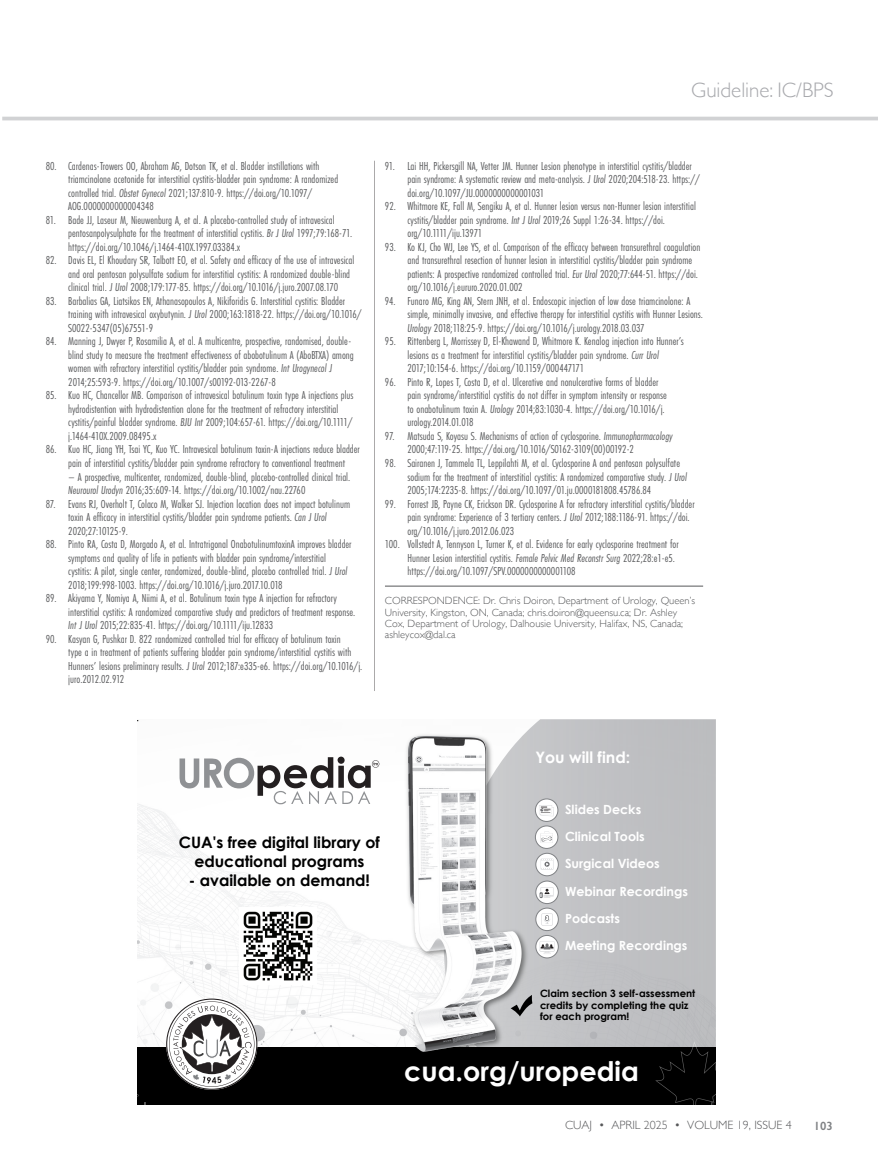
<style>
.page{position:relative;width:878px;height:1175px;background:#fff}
.page>*{position:absolute;margin:0;border:0;box-sizing:border-box;transform-origin:0 0}
.t1{font:700 27px "Century Gothic";color:#fff}
.RUN{font:300 21px "Gill Sans";color:#a8a9ad}
.t2{font:700 15.75px/18.9px "Century Gothic";color:#000;text-align:center}
.t3{font:700 15.75px "Century Gothic";color:#fff}
.t4{font:700 12.6px/27.3px "Century Gothic";color:#fff}
.t5{font:12px/13.5px "Futura PT Cond";color:#57585a}
.t6{font:300 12px "Gill Sans";color:#57585a}
.t7{font:600 12px "Gill Sans";color:#808285}
.PJ9-Blue_rule{font:300 10.5px/11.2px "Gill Sans";color:#57585a}
.t8{font:700 10.2px/11.2px "Century Gothic";color:#000}
.s1{font-style:italic}
</style>
<div class="page">
<hr style="left:374px;top:161px;width:1px;height:530px;background:#231f20">
<hr style="left:2px;top:117px;width:876px;height:3px;background:#d1d2d4">
<hr style="left:385px;top:586px;width:318px;height:1px;background:#57585a">
<img style="left:138px;top:721px;width:255px;height:326px">
<div style="left:534px;top:719px;width:182px;height:328px;background:#bfc0c3"></div>
<svg style="left:179px;top:756px;width:200px;height:48px"></svg>
<div style="left:138px;top:1047px;width:578px;height:57px;background:#000"></div>
<div style="left:535px;top:799px;width:23px;height:22px;background:#fff;border-radius:50%"></div>
<div style="left:535px;top:798px;width:23px;height:23px;border:1px solid #808285;border-radius:50%"></div>
<div style="left:535px;top:826px;width:23px;height:22px;background:#fff;border-radius:50%"></div>
<div style="left:535px;top:825px;width:23px;height:23px;border:1px solid #808285;border-radius:50%"></div>
<svg style="left:539px;top:805px;width:15px;height:11px"></svg>
<svg style="left:540px;top:831px;width:13px;height:12px"></svg>
<svg style="left:536px;top:881px;width:22px;height:22px"></svg>
<div style="left:535px;top:880px;width:23px;height:23px;border:1px solid #808285;border-radius:50%"></div>
<svg style="left:536px;top:853px;width:22px;height:22px"></svg>
<div style="left:535px;top:853px;width:23px;height:23px;border:1px solid #808285;border-radius:50%"></div>
<svg style="left:536px;top:908px;width:22px;height:22px"></svg>
<div style="left:535px;top:907px;width:23px;height:23px;border:1px solid #808285;border-radius:50%"></div>
<svg style="left:540px;top:858px;width:13px;height:11px"></svg>
<svg style="left:539px;top:887px;width:14px;height:11px"></svg>
<svg style="left:536px;top:935px;width:22px;height:23px"></svg>
<div style="left:535px;top:935px;width:23px;height:23px;border:1px solid #808285;border-radius:50%"></div>
<svg style="left:539px;top:941px;width:15px;height:13px"></svg>
<svg style="left:541px;top:913px;width:12px;height:12px"></svg>
<img style="left:393px;top:725px;width:141px;height:322px">
<img style="left:397px;top:727px;width:128px;height:325px">
<svg style="left:166px;top:998px;width:91px;height:91px"></svg>
<img style="left:239px;top:907px;width:78px;height:77px">
<svg style="left:510px;top:995px;width:22px;height:21px"></svg>
<svg style="left:655px;top:1041px;width:61px;height:63px"></svg>
<svg style="left:272px;top:721px;width:5px;height:5px"></svg>
<p class="RUN" style="left:691px;top:74px;width:144px">Guideline: IC/BPS</p>
<p class="t5" style="left:68px;top:159px;width:271px;text-indent:-22px">80. Cardenas-Trowers OO, Abraham AG, Dotson TK, et al. Bladder instillations with triamcinolone acetonide for interstitial cystitis-bladder pain syndrome: A randomized controlled trial. <span class="s1">Obstet Gynecol</span> 2021;137:810-9. https://doi.org/10.1097/ AOG.0000000000004348</p>
<p class="t5" style="left:68px;top:213px;width:285px;text-indent:-22px">81. Bade JJ, Laseur M, Nieuwenburg A, et al. A placebo-controlled study of intravesical pentosanpolysulphate for the treatment of interstitial cystitis. <span class="s1">Br J Urol</span> 1997;79:168-71. https://doi.org/10.1046/j.1464-410X.1997.03384.x</p>
<p class="t5" style="left:68px;top:254px;width:287px;text-indent:-22px">82. Davis EL, El Khoudary SR, Talbott EO, et al. Safety and efficacy of the use of intravesical and oral pentosan polysulfate sodium for interstitial cystitis: A randomized double-blind clinical trial. <span class="s1">J Urol</span> 2008;179:177-85. https://doi.org/10.1016/j.juro.2007.08.170</p>
<p class="t5" style="left:68px;top:294px;width:295px;text-indent:-22px">83. Barbalias GA, Liatsikos EN, Athanasopoulos A, Nikiforidis G. Interstitial cystitis: Bladder training with intravesical oxybutynin. <span class="s1">J Urol</span> 2000;163:1818-22. https://doi.org/10.1016/<br>S0022-5347(05)67551-9</p>
<p class="t5" style="left:68px;top:335px;width:287px;text-indent:-22px">84. Manning J, Dwyer P, Rosamilia A, et al. A multicentre, prospective, randomised, double&shy;blind study to measure the treatment effectiveness of abobotulinum A (AboBTXA) among women with refractory interstitial cystitis/bladder pain syndrome. <span class="s1">Int Urogynecol J </span>2014;25:593-9. https://doi.org/10.1007/s00192-013-2267-8</p>
<p class="t5" style="left:68px;top:389px;width:287px;text-indent:-22px">85. Kuo HC, Chancellor MB. Comparison of intravesical botulinum toxin type A injections plus hydrodistention with hydrodistention alone for the treatment of refractory interstitial cystitis/painful bladder syndrome. <span class="s1">BJU Int</span> 2009;104:657-61. https://doi.org/10.1111/ j.1464-410X.2009.08495.x</p>
<p class="t5" style="left:68px;top:443px;width:293px;text-indent:-22px">86. Kuo HC, Jiang YH, Tsai YC, Kuo YC. Intravesical botulinum toxin-A injections reduce bladder pain of interstitial cystitis/bladder pain syndrome refractory to conventional treatment</p>
<p class="t5" style="left:68px;top:470px;width:283px">– A prospective, multicenter, randomized, double-blind, placebo-controlled clinical trial.<br><span class="s1">Neurourol Urodyn</span> 2016;35:609-14. https://doi.org/10.1002/nau.22760</p>
<p class="t5" style="left:68px;top:497px;width:283px;text-indent:-22px">87. Evans RJ, Overholt T, Colaco M, Walker SJ. Injection location does not impact botulinum toxin A efficacy in interstitial cystitis/bladder pain syndrome patients. <span class="s1">Can J Urol<br></span>2020;27:10125-9.</p>
<p class="t5" style="left:68px;top:537px;width:285px;text-indent:-22px">88. Pinto RA, Costa D, Morgado A, et al. Intratrigonal OnabotulinumtoxinA improves bladder symptoms and quality of life in patients with bladder pain syndrome/interstitial cystitis: A pilot, single center, randomized, double-blind, placebo controlled trial. <span class="s1">J Urol </span>2018;199:998-1003. https://doi.org/10.1016/j.juro.2017.10.018</p>
<p class="t5" style="left:68px;top:591px;width:288px;text-indent:-22px">89. Akiyama Y, Nomiya A, Niimi A, et al. Botulinum toxin type A injection for refractory interstitial cystitis: A randomized comparative study and predictors of treatment response.<br><span class="s1">Int J Urol</span> 2015;22:835-41. https://doi.org/10.1111/iju.12833</p>
<p class="t5" style="left:68px;top:632px;width:295px;text-indent:-22px">90. Kasyan G, Pushkar D. 822 randomized controlled trial for efficacy of botulinum toxin<br>type a in treatment of patients suffering bladder pain syndrome/interstitial cystitis with Hunners’ lesions preliminary results. <span class="s1">J Urol</span> 2012;187:e335-e6. https://doi.org/10.1016/j. juro.2012.02.912</p>
<p class="t5" style="left:407px;top:159px;width:294px;text-indent:-22px">91. Lai HH, Pickersgill NA, Vetter JM. Hunner Lesion phenotype in interstitial cystitis/bladder pain syndrome: A systematic review and meta-analysis. <span class="s1">J Urol</span> 2020;204:518-23. https:// doi.org/10.1097/JU.0000000000001031</p>
<p class="t5" style="left:407px;top:200px;width:290px;text-indent:-22px">92. Whitmore KE, Fall M, Sengiku A, et al. Hunner lesion versus non-Hunner lesion interstitial cystitis/bladder pain syndrome. <span class="s1">Int J Urol</span> 2019;26 Suppl 1:26-34. https://doi. org/10.1111/iju.13971</p>
<p class="t5" style="left:407px;top:240px;width:294px;text-indent:-22px">93. Ko KJ, Cho WJ, Lee YS, et al. Comparison of the efficacy between transurethral coagulation and transurethral resection of hunner lesion in interstitial cystitis/bladder pain syndrome patients: A prospective randomized controlled trial. <span class="s1">Eur Urol</span> 2020;77:644-51. https://doi. org/10.1016/j.eururo.2020.01.002</p>
<p class="t5" style="left:407px;top:294px;width:297px;text-indent:-22px">94. Funaro MG, King AN, Stern JNH, et al. Endoscopic injection of low dose triamcinolone: A simple, minimally invasive, and effective therapy for interstitial cystitis with Hunner Lesions.<br><span class="s1">Urology</span> 2018;118:25-9. https://doi.org/10.1016/j.urology.2018.03.037</p>
<p class="t5" style="left:407px;top:335px;width:278px;text-indent:-22px">95. Rittenberg L, Morrissey D, El-Khawand D, Whitmore K. Kenalog injection into Hunner’s lesions as a treatment for interstitial cystitis/bladder pain syndrome. <span class="s1">Curr Urol<br></span>2017;10:154-6. https://doi.org/10.1159/000447171</p>
<p class="t5" style="left:407px;top:375px;width:261px;text-indent:-22px">96. Pinto R, Lopes T, Costa D, et al. Ulcerative and nonulcerative forms of bladder pain syndrome/interstitial cystitis do not differ in symptom intensity or response to onabotulinum toxin A. <span class="s1">Urology</span> 2014;83:1030-4. https://doi.org/10.1016/j. urology.2014.01.018</p>
<p class="t5" style="left:407px;top:429px;width:267px;text-indent:-22px">97. Matsuda S, Koyasu S. Mechanisms of action of cyclosporine. <span class="s1">Immunopharmacology<br></span>2000;47:119-25. https://doi.org/10.1016/S0162-3109(00)00192-2</p>
<p class="t5" style="left:407px;top:456px;width:281px;text-indent:-22px">98. Sairanen J, Tammela TL, Leppilahti M, et al. Cyclosporine A and pentosan polysulfate sodium for the treatment of interstitial cystitis: A randomized comparative study. <span class="s1">J Urol<br></span>2005;174:2235-8. https://doi.org/10.1097/01.ju.0000181808.45786.84</p>
<p class="t5" style="left:407px;top:497px;width:289px;text-indent:-22px">99. Forrest JB, Payne CK, Erickson DR. Cyclosporine A for refractory interstitial cystitis/bladder pain syndrome: Experience of 3 tertiary centers. <span class="s1">J Urol</span> 2012;188:1186-91. https://doi. org/10.1016/j.juro.2012.06.023</p>
<p class="t5" style="left:407px;top:537px;width:273px;text-indent:-22px">100. Vollstedt A, Tennyson L, Turner K, et al. Evidence for early cyclosporine treatment for<br>Hunner Lesion interstitial cystitis. <span class="s1">Female Pelvic Med Reconstr Surg</span> 2022;28:e1-e5. https://doi.org/10.1097/SPV.0000000000001108</p>
<p class="PJ9-Blue_rule" style="left:385px;top:595px;width:312px">CORRESPONDENCE: Dr. Chris Doiron, Department of Urology, Queen’s University, Kingston, ON, Canada; chris.doiron@queensu.ca; Dr. Ashley Cox, Department of Urology, Dalhousie University, Halifax, NS, Canada; ashleycox@dal.ca</p>
<p class="t3" style="left:535px;top:745px;width:96px">You will find:</p>
<p class="t2" style="left:179px;top:832px;width:202px">CUA's free digital library of educational programs</p>
<p class="t2" style="left:189px;top:870px;width:183px">- available on demand!</p>
<p class="t4" style="left:565px;top:795px;width:124px">Slides Decks<br>Clinical Tools<br>Surgical Videos<br>Webinar Recordings<br>Podcasts<br>Meeting Recordings</p>
<p class="t8" style="left:540px;top:987px;width:157px">Claim section 3 self-assessment credits by completing the quiz for each program!</p>
<p class="t1" style="left:404px;top:1050px;width:236px">cua.org/uropedia</p>
<p class="t6" style="left:565px;top:1115px;width:228px">CUAJ • APRIL 2025 • VOLUME 19, ISSUE 4</p>
<p class="t7" style="left:813px;top:1118px;width:21px">103</p>
</div>
